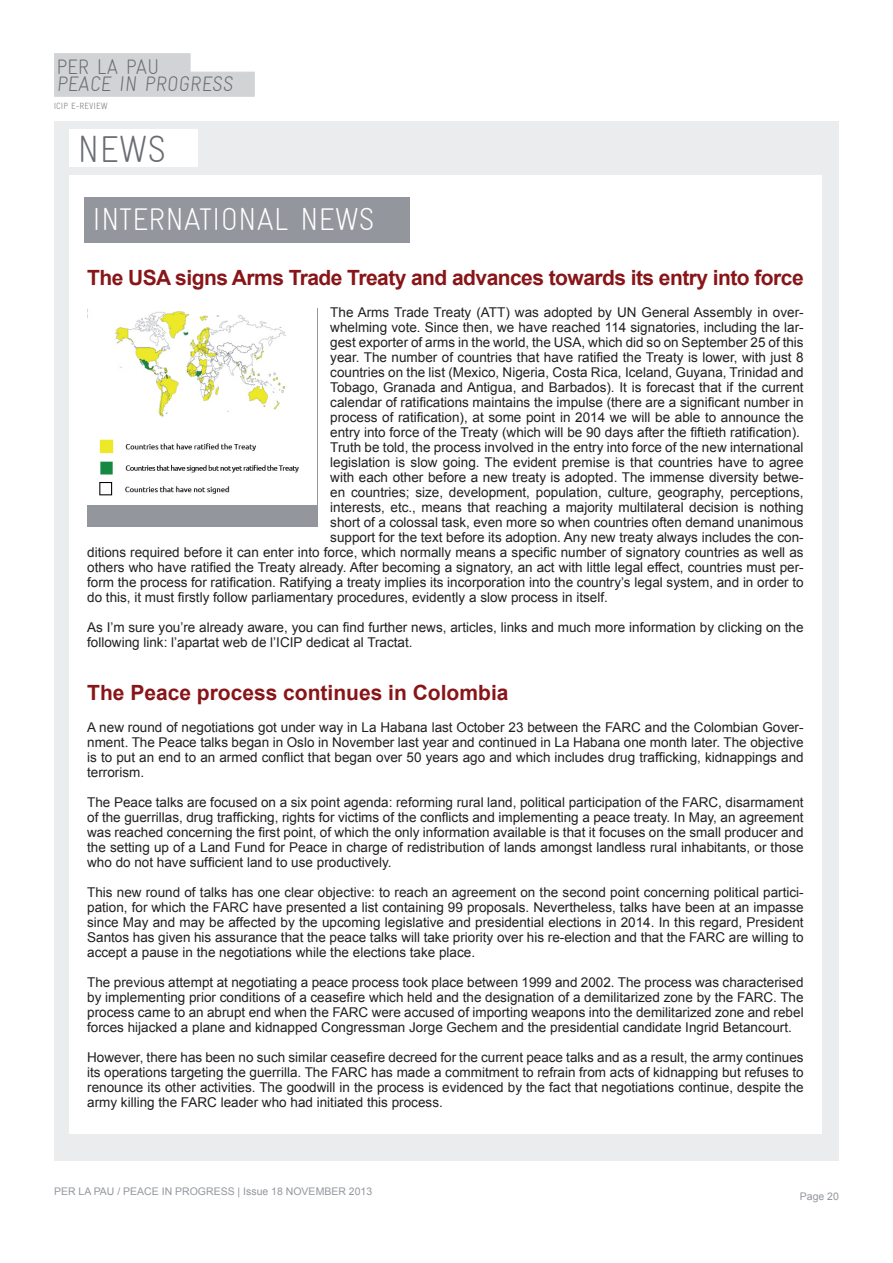
<style>
.page{position:relative;width:893px;height:1263px;background:#fff}
.page>*{position:absolute;margin:0;border:0;box-sizing:border-box;transform-origin:0 0}
.t1{font:300 37.5px "Gravur Condensed";color:#6a6c72}
.t2{font:300 31.5px "Gravur Condensed";color:#fff}
.t3{font:700 21px "Arial";letter-spacing:-.025em;color:#881518}
.t4{font:700 21px "Arial";color:#881518}
.t5{font:300 21px/17.5px "Gravur Condensed";color:#6a6c72}
.t6{font:13.5px/15px "Arial";color:#231f20;text-align:justify}
.t7{font:10.5px "Arial";color:#93979d}
.t8{font:300 9px "Gravur Condensed";color:#6a6c72}
</style>
<div class="page">
<div style="left:54px;top:53px;width:136px;height:22px;background:#d1d3d5"></div>
<div style="left:54px;top:72px;width:201px;height:25px;background:#d1d3d5"></div>
<div style="left:54px;top:122px;width:785px;height:1039px;background:#eaeced"></div>
<div style="left:69px;top:176px;width:752px;height:958px;background:#fff"></div>
<div style="left:84px;top:198px;width:325px;height:45px;background:#93979d"></div>
<div style="left:69px;top:129px;width:129px;height:38px;background:#fff"></div>
<div style="left:87px;top:308px;width:230px;height:218px;background:#93979d"></div>
<img style="left:87px;top:308px;width:229px;height:197px">
<h3 class="t5" style="left:56px;top:58px;width:180px">PER LA PAU<br>PEACE IN PROGRESS</h3>
<p class="t8" style="left:54px;top:101px;width:55px">ICIP E-REVIEW</p>
<h1 class="t1" style="left:77px;top:128px;width:90px">NEWS</h1>
<h2 class="t2" style="left:92px;top:201px;width:284px">INTERNATIONAL NEWS</h2>
<h3 class="t3" style="left:87px;top:264px;width:718px">The USA signs Arms Trade Treaty and advances towards its entry into force</h3>
<p class="t6" style="left:330px;top:305px;width:475px">The Arms Trade Treaty (ATT) was adopted by UN General Assembly in over-</p>
<p class="t6" style="left:330px;top:320px;width:475px">whelming vote. Since then, we have reached 114 signatories, including the lar-</p>
<p class="t6" style="left:330px;top:335px;width:475px">gest exporter of arms in the world, the USA, which did so on September 25 of this</p>
<p class="t6" style="left:330px;top:350px;width:475px">year. The number of countries that have ratified the Treaty is lower, with just 8</p>
<p class="t6" style="left:330px;top:365px;width:475px">countries on the list (Mexico, Nigeria, Costa Rica, Iceland, Guyana, Trinidad and</p>
<p class="t6" style="left:330px;top:380px;width:475px">Tobago, Granada and Antigua, and Barbados). It is forecast that if the current</p>
<p class="t6" style="left:330px;top:395px;width:475px">calendar of ratifications maintains the impulse (there are a significant number in</p>
<p class="t6" style="left:330px;top:410px;width:475px">process of ratification), at some point in 2014 we will be able to announce the</p>
<p class="t6" style="left:330px;top:425px;width:471px">entry into force of the Treaty (which will be 90 days after the fiftieth ratification).</p>
<p class="t6" style="left:330px;top:440px;width:475px">Truth be told, the process involved in the entry into force of the new international</p>
<p class="t6" style="left:330px;top:455px;width:475px">legislation is slow going. The evident premise is that countries have to agree</p>
<p class="t6" style="left:330px;top:470px;width:475px">with each other before a new treaty is adopted. The immense diversity betwe-</p>
<p class="t6" style="left:330px;top:485px;width:475px">en countries; size, development, population, culture, geography, perceptions,</p>
<p class="t6" style="left:330px;top:500px;width:475px">interests, etc., means that reaching a majority multilateral decision is nothing</p>
<p class="t6" style="left:330px;top:515px;width:475px">short of a colossal task, even more so when countries often demand unanimous</p>
<p class="t6" style="left:330px;top:530px;width:475px">support for the text before its adoption. Any new treaty always includes the con-</p>
<p class="t6" style="left:87px;top:545px;width:718px">ditions required before it can enter into force, which normally means a specific number of signatory countries as well as</p>
<p class="t6" style="left:87px;top:560px;width:718px">others who have ratified the Treaty already. After becoming a signatory, an act with little legal effect, countries must per-</p>
<p class="t6" style="left:87px;top:575px;width:718px">form the process for ratification. Ratifying a treaty implies its incorporation into the country’s legal system, and in order to</p>
<p class="t6" style="left:87px;top:590px;width:522px">do this, it must firstly follow parliamentary procedures, evidently a slow process in itself.</p>
<p class="t6" style="left:87px;top:620px;width:718px">As I’m sure you’re already aware, you can find further news, articles, links and much more information by clicking on the following link: l’apartat web de l’ICIP dedicat al Tractat.</p>
<h3 class="t4" style="left:87px;top:679px;width:423px">The Peace process continues in Colombia</h3>
<p class="t6" style="left:87px;top:720px;width:718px">A new round of negotiations got under way in La Habana last October 23 between the FARC and the Colombian Gover&shy;nment. The Peace talks began in Oslo in November last year and continued in La Habana one month later. The objective is to put an end to an armed conflict that began over 50 years ago and which includes drug trafficking, kidnappings and terrorism.</p>
<p class="t6" style="left:87px;top:795px;width:718px">The Peace talks are focused on a six point agenda: reforming rural land, political participation of the FARC, disarmament of the guerrillas, drug trafficking, rights for victims of the conflicts and implementing a peace treaty. In May, an agreement was reached concerning the first point, of which the only information available is that it focuses on the small producer and the setting up of a Land Fund for Peace in charge of redistribution of lands amongst landless rural inhabitants, or those who do not have sufficient land to use productively.</p>
<p class="t6" style="left:87px;top:885px;width:718px">This new round of talks has one clear objective: to reach an agreement on the second point concerning political partici&shy;pation, for which the FARC have presented a list containing 99 proposals. Nevertheless, talks have been at an impasse since May and may be affected by the upcoming legislative and presidential elections in 2014. In this regard, President Santos has given his assurance that the peace talks will take priority over his re-election and that the FARC are willing to accept a pause in the negotiations while the elections take place.</p>
<p class="t6" style="left:87px;top:975px;width:718px">The previous attempt at negotiating a peace process took place between 1999 and 2002. The process was characterised by implementing prior conditions of a ceasefire which held and the designation of a demilitarized zone by the FARC. The process came to an abrupt end when the FARC were accused of importing weapons into the demilitarized zone and rebel forces hijacked a plane and kidnapped Congressman Jorge Gechem and the presidential candidate Ingrid Betancourt.</p>
<p class="t6" style="left:87px;top:1050px;width:718px">However, there has been no such similar ceasefire decreed for the current peace talks and as a result, the army continues its operations targeting the guerrilla. The FARC has made a commitment to refrain from acts of kidnapping but refuses to renounce its other activities. The goodwill in the process is evidenced by the fact that negotiations continue, despite the army killing the FARC leader who had initiated this process.</p>
<p class="t7" style="left:54px;top:1184px;width:320px">PER LA PAU / PEACE IN PROGRESS | Issue 18 NOVEMBER 2013</p>
<p class="t7" style="left:800px;top:1189px;width:41px">Page 20</p>
</div>
